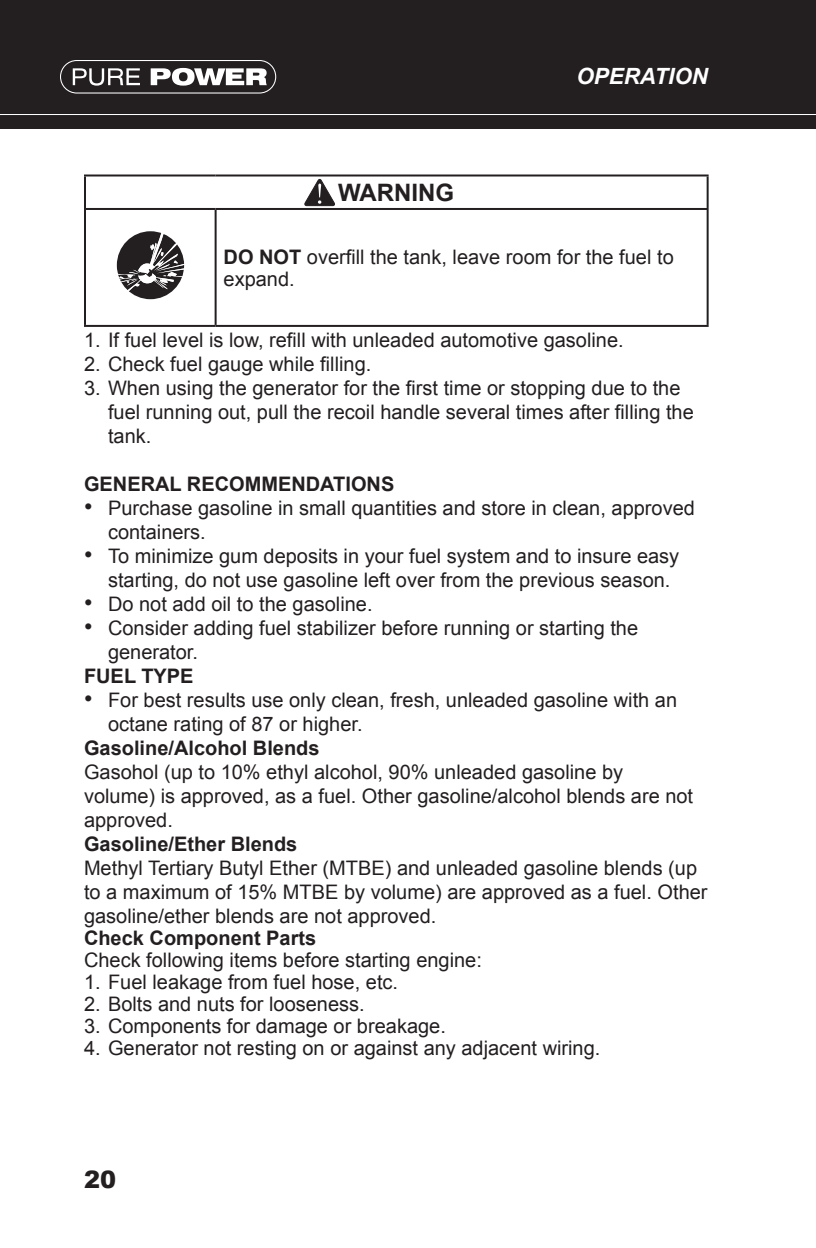
<style>
.page{position:relative;width:816px;height:1248px;background:#fff}
.page>*{position:absolute;margin:0;border:0;box-sizing:border-box;transform-origin:0 0}
.t1{font:700 24px "Arial";color:#231f20}
.t2{font:900 24px "Arial";color:#231f20}
.t3{font:italic 700 22.4px "Arial";color:#fff}
.t4{font:20px/24px "Arial";color:#231f20}
.t5{font:700 20px "Arial";color:#231f20}
.s1{font-weight:700}
.s2{font-size:24px}
</style>
<div class="page">
<div style="left:0;top:0;width:816px;height:128px;background:#231f20"></div>
<hr style="left:0;top:114px;width:816px;height:1px;background:#fff">
<svg style="left:151px;top:68px;width:116px;height:18px"></svg>
<svg style="left:73px;top:68px;width:67px;height:18px"></svg>
<div style="left:60px;top:60px;width:216px;height:34px;border:1px solid #fff;border-radius:16px"></div>
<hr style="left:84px;top:210px;width:2px;height:115px;background:#231f20">
<hr style="left:215px;top:210px;width:2px;height:115px;background:#231f20">
<hr style="left:707px;top:210px;width:2px;height:115px;background:#231f20">
<hr style="left:84px;top:325px;width:132px;height:2px;background:#231f20">
<hr style="left:216px;top:325px;width:493px;height:2px;background:#231f20">
<hr style="left:84px;top:174px;width:132px;height:2px;background:#231f20">
<hr style="left:84px;top:177px;width:2px;height:31px;background:#231f20">
<hr style="left:216px;top:174px;width:493px;height:2px;background:#231f20">
<hr style="left:707px;top:177px;width:2px;height:31px;background:#231f20">
<hr style="left:84px;top:208px;width:132px;height:2px;background:#231f20">
<hr style="left:216px;top:208px;width:493px;height:2px;background:#231f20">
<svg style="left:304px;top:179px;width:31px;height:27px"></svg>
<div style="left:118px;top:232px;width:65px;height:66px;background:#231f20;border-radius:50%"></div>
<svg style="left:116px;top:232px;width:69px;height:61px"></svg>
<p class="t1" style="left:338px;top:177px;width:117px">WARNING</p>
<p class="t3" style="left:577px;top:61px;width:133px">OPERATION</p>
<p class="t4" style="left:224px;top:246px;width:452px;line-height:22px"><span class="s1">DO NOT</span> overfill the tank, leave room for the fuel to expand.</p>
<p class="t4" style="left:84px;top:328px;width:541px">1. If fuel level is low, refill with unleaded automotive gasoline.</p>
<p class="t4" style="left:84px;top:352px;width:289px">2. Check fuel gauge while filling.</p>
<p class="t4" style="left:108px;top:376px;width:587px;text-indent:-24px">3. When using the generator for the first time or stopping due to the fuel running out, pull the recoil handle several times after filling the tank.</p>
<p class="t5" style="left:84px;top:471px;width:312px">GENERAL RECOMMENDATIONS</p>
<p class="t4" style="left:108px;top:496px;width:588px;text-indent:-24px"><span class="s2">•</span> Purchase gasoline in small quantities and store in clean, approved containers.</p>
<p class="t4" style="left:108px;top:544px;width:573px;text-indent:-24px"><span class="s2">•</span> To minimize gum deposits in your fuel system and to insure easy starting, do not use gasoline left over from the previous season.</p>
<p class="t4" style="left:84px;top:592px;width:290px"><span class="s2">•</span> Do not add oil to the gasoline.</p>
<p class="t4" style="left:108px;top:616px;width:532px;text-indent:-24px"><span class="s2">•</span> Consider adding fuel stabilizer before running or starting the generator.</p>
<p class="t5" style="left:84px;top:663px;width:111px">FUEL TYPE</p>
<p class="t4" style="left:108px;top:688px;width:571px;text-indent:-24px"><span class="s2">•</span> For best results use only clean, fresh, unleaded gasoline with an octane rating of 87 or higher.</p>
<p class="t5" style="left:84px;top:735px;width:237px">Gasoline/Alcohol Blends</p>
<p class="t4" style="left:84px;top:760px;width:611px">Gasohol (up to 10% ethyl alcohol, 90% unleaded gasoline by volume) is approved, as a fuel. Other gasoline/alcohol blends are not approved.</p>
<p class="t5" style="left:84px;top:831px;width:215px">Gasoline/Ether Blends</p>
<p class="t4" style="left:84px;top:856px;width:625px">Methyl Tertiary Butyl Ether (MTBE) and unleaded gasoline blends (up to a maximum of 15% MTBE by volume) are approved as a fuel. Other gasoline/ether blends are not approved.</p>
<p class="t5" style="left:84px;top:925px;width:234px">Check Component Parts</p>
<p class="t4" style="left:84px;top:948px;width:399px">Check following items before starting engine:</p>
<p class="t4" style="left:84px;top:970px;width:316px">1. Fuel leakage from fuel hose, etc.</p>
<p class="t4" style="left:84px;top:992px;width:282px">2. Bolts and nuts for looseness.</p>
<p class="t4" style="left:84px;top:1014px;width:363px">3. Components for damage or breakage.</p>
<p class="t4" style="left:84px;top:1036px;width:518px">4. Generator not resting on or against any adjacent wiring.</p>
<p class="t2" style="left:84px;top:1162px;width:34px">20</p>
</div>
